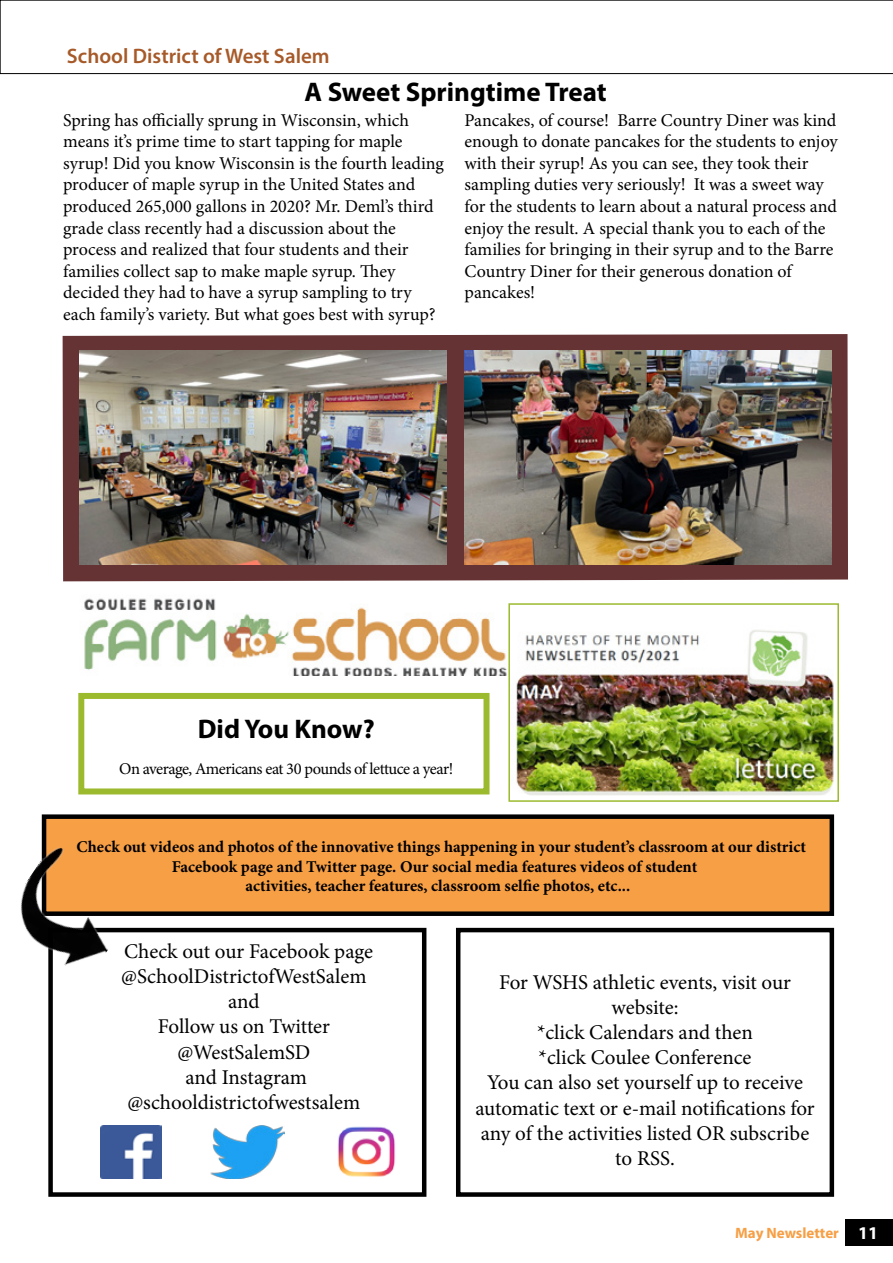
<style>
.page{position:relative;width:893px;height:1263px;background:#fff}
.page>*{position:absolute;margin:0;border:0;box-sizing:border-box;transform-origin:0 0}
.t1{font:700 27px "Myriad Pro";color:#000}
.t2{font:21px/25.2px "Minion Pro";color:#000;text-align:center}
.t3{font:600 21px "Myriad Pro";color:#a75a29}
.t4{font:18px/21.6px "Minion Pro";color:#000}
.t5{font:700 16.5px "Minion Pro";color:#000}
.t6{font:16.5px "Minion Pro";letter-spacing:-.035em;color:#000}
.t7{font:700 15px "Myriad Pro";color:#f79f45}
.s1{font-size:18px;color:#fff}
</style>
<div class="page">
<svg style="left:0;top:0;width:893px;height:74px"></svg>
<div style="left:48px;top:928px;width:378px;height:269px;border:4px solid #000"></div>
<img style="left:338px;top:1126px;width:58px;height:51px">
<div style="left:456px;top:928px;width:378px;height:269px;border:4px solid #000"></div>
<div style="left:44px;top:817px;width:788px;height:97px;background:#f79f45"></div>
<div style="left:42px;top:814px;width:792px;height:102px;border:4px solid #000"></div>
<img style="left:21px;top:842px;width:120px;height:138px">
<div style="left:846px;top:1219px;width:47px;height:26px;background:#000"></div>
<img style="left:210px;top:1125px;width:75px;height:53px">
<img style="left:101px;top:1125px;width:60px;height:53px">
<svg style="left:63px;top:334px;width:785px;height:247px;background:#6c3d3d"></svg>
<img style="left:84px;top:598px;width:423px;height:77px">
<img style="left:516px;top:630px;width:318px;height:166px">
<div style="left:508px;top:603px;width:331px;height:199px;border:2px solid #9cba2e"></div>
<div style="left:78px;top:693px;width:411px;height:101px;background:#fff;border:6px solid #9cba2e"></div>
<img style="left:80px;top:351px;width:366px;height:214px">
<img style="left:465px;top:351px;width:366px;height:214px">
<p class="t3" style="left:67px;top:42px;width:264px">School District of West Salem</p>
<h1 class="t1" style="left:305px;top:75px;width:304px">A Sweet Springtime Treat</h1>
<p class="t4" style="left:63px;top:109px;width:382px">Spring has officially sprung in Wisconsin, which means it’s prime time to start tapping for maple syrup! Did you know Wisconsin is the fourth leading producer of maple syrup in the United States and produced 265,000 gallons in 2020? Mr. Deml’s third grade class recently had a discussion about the process and realized that four students and their families collect sap to make maple syrup. They decided they had to have a syrup sampling to try each family’s variety. But what goes best with syrup?</p>
<p class="t4" style="left:465px;top:109px;width:375px">Pancakes, of course! Barre Country Diner was kind enough to donate pancakes for the students to enjoy with their syrup! As you can see, they took their sampling duties very seriously! It was a sweet way for the students to learn about a natural process and enjoy the result. A special thank you to each of the families for bringing in their syrup and to the Barre Country Diner for their generous donation of pancakes!</p>
<h1 class="t1" style="left:198px;top:711px;width:179px">Did You Know?</h1>
<p class="t6" style="left:119px;top:758px;width:336px">On average, Americans eat 30 pounds of lettuce a year!</p>
<p class="t5" style="left:76px;top:835px;width:731px">Check out videos and photos of the innovative things happening in your student’s classroom at our district</p>
<p class="t5" style="left:172px;top:855px;width:527px">Facebook page and Twitter page. Our social media features videos of student</p>
<p class="t5" style="left:246px;top:874px;width:386px">activities, teacher features, classroom selfie photos, etc...</p>
<p class="t2" style="left:121px;top:938px;width:253px">Check out our Facebook page @SchoolDistrictofWestSalem and<br>Follow us on Twitter @WestSalemSD<br>and Instagram @schooldistrictofwestsalem</p>
<p class="t2" style="left:475px;top:969px;width:341px">For WSHS athletic events, visit our website:<br>*click Calendars and then<br>*click Coulee Conference<br>You can also set yourself up to receive automatic text or e-mail notifications for any of the activities listed OR subscribe to RSS.</p>
<p class="t7" style="left:735px;top:1223px;width:145px">May Newsletter <span class="s1">11</span></p>
</div>
